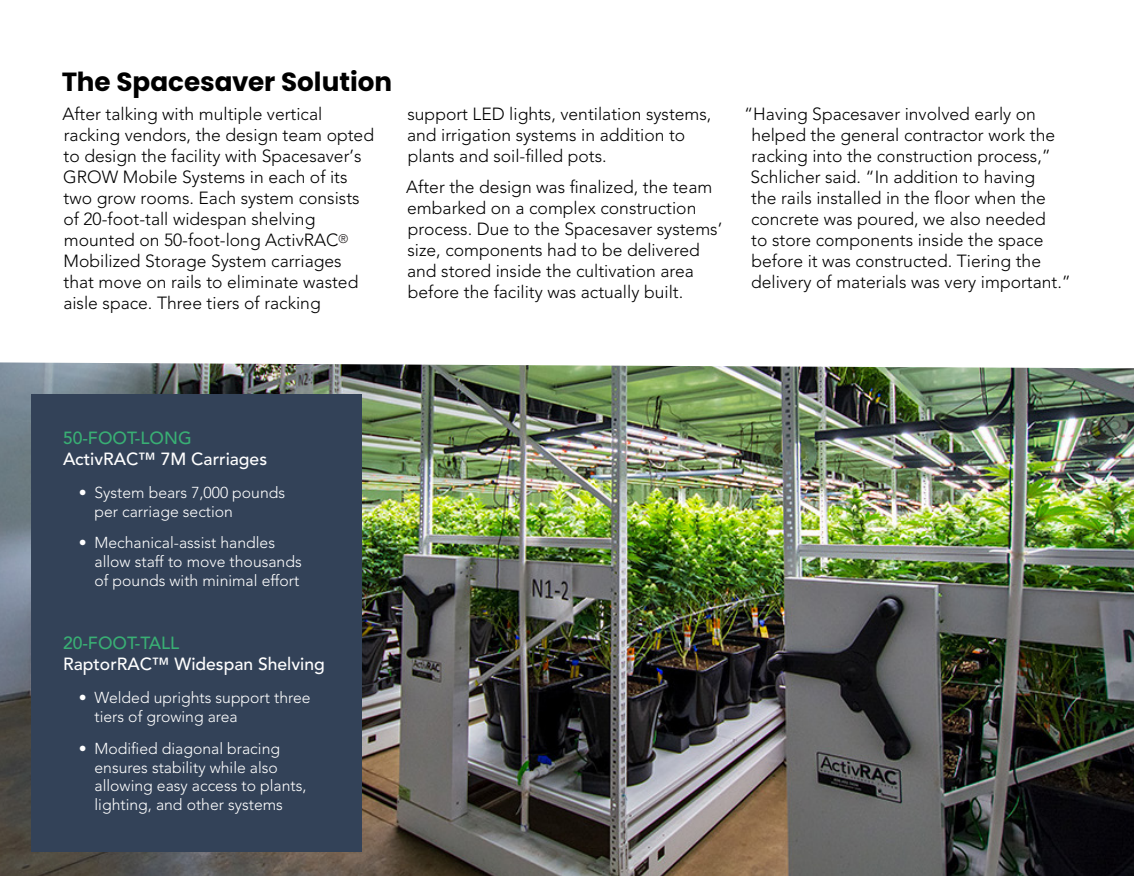
<style>
.page{position:relative;width:1134px;height:876px;background:#fff}
.page>*{position:absolute;margin:0;border:0;box-sizing:border-box;transform-origin:0 0}
.t1{font:700 26.25px "Poppins";color:#000}
.t2{font:300 17.5px/21px "Avenir LT Std";color:#000}
.t3{font:500 17.5px "Avenir LT Std";color:#fff}
.t4{font:500 17.5px "Avenir LT Std";color:#39af74}
.t5{font:300 15.75px/18.9px "Avenir LT Std";color:#fff}
</style>
<div class="page">
<img style="left:0;top:362px;width:1134px;height:514px">
<div style="left:32px;top:394px;width:330px;height:457px;background:#334258"></div>
<h1 class="t1" style="left:62px;top:66px;width:332px">The Spacesaver Solution</h1>
<p class="t2" style="left:62px;top:104px;width:313px">After talking with multiple vertical racking vendors, the design team opted to design the facility with Spacesaver’s GROW Mobile Systems in each of its two grow rooms. Each system consists of 20-foot-tall widespan shelving mounted on 50-foot-long ActivRAC<sup>® </sup>Mobilized Storage System carriages that move on rails to eliminate wasted aisle space. Three tiers of racking</p>
<p class="t2" style="left:407px;top:104px;width:306px">support LED lights, ventilation systems, and irrigation systems in addition to plants and soil-filled pots.</p>
<p class="t2" style="left:406px;top:176px;width:317px">After the design was finalized, the team embarked on a complex construction process. Due to the Spacesaver systems’ size, components had to be delivered and stored inside the cultivation area before the facility was actually built.</p>
<p class="t2" style="left:751px;top:104px;width:322px;text-indent:-6px">“Having Spacesaver involved early on helped the general contractor work the racking into the construction process,” Schlicher said. “In addition to having<br>the rails installed in the floor when the concrete was poured, we also needed<br>to store components inside the space before it was constructed. Tiering the delivery of materials was very important.”</p>
<p class="t4" style="left:63px;top:428px;width:130px">50-FOOT-LONG</p>
<p class="t3" style="left:63px;top:449px;width:206px">ActivRAC™ 7M Carriages</p>
<p class="t5" style="left:94px;top:483px;width:192px;text-indent:-16px">• System bears 7,000 pounds per carriage section</p>
<p class="t5" style="left:94px;top:533px;width:209px;text-indent:-16px">• Mechanical-assist handles allow staff to move thousands of pounds with minimal effort</p>
<p class="t4" style="left:63px;top:633px;width:118px">20-FOOT-TALL</p>
<p class="t3" style="left:63px;top:654px;width:263px">RaptorRAC™ Widespan Shelving</p>
<p class="t5" style="left:94px;top:688px;width:218px;text-indent:-16px">• Welded uprights support three tiers of growing area</p>
<p class="t5" style="left:94px;top:739px;width:214px;text-indent:-16px">• Modified diagonal bracing ensures stability while also allowing easy access to plants, lighting, and other systems</p>
</div>
